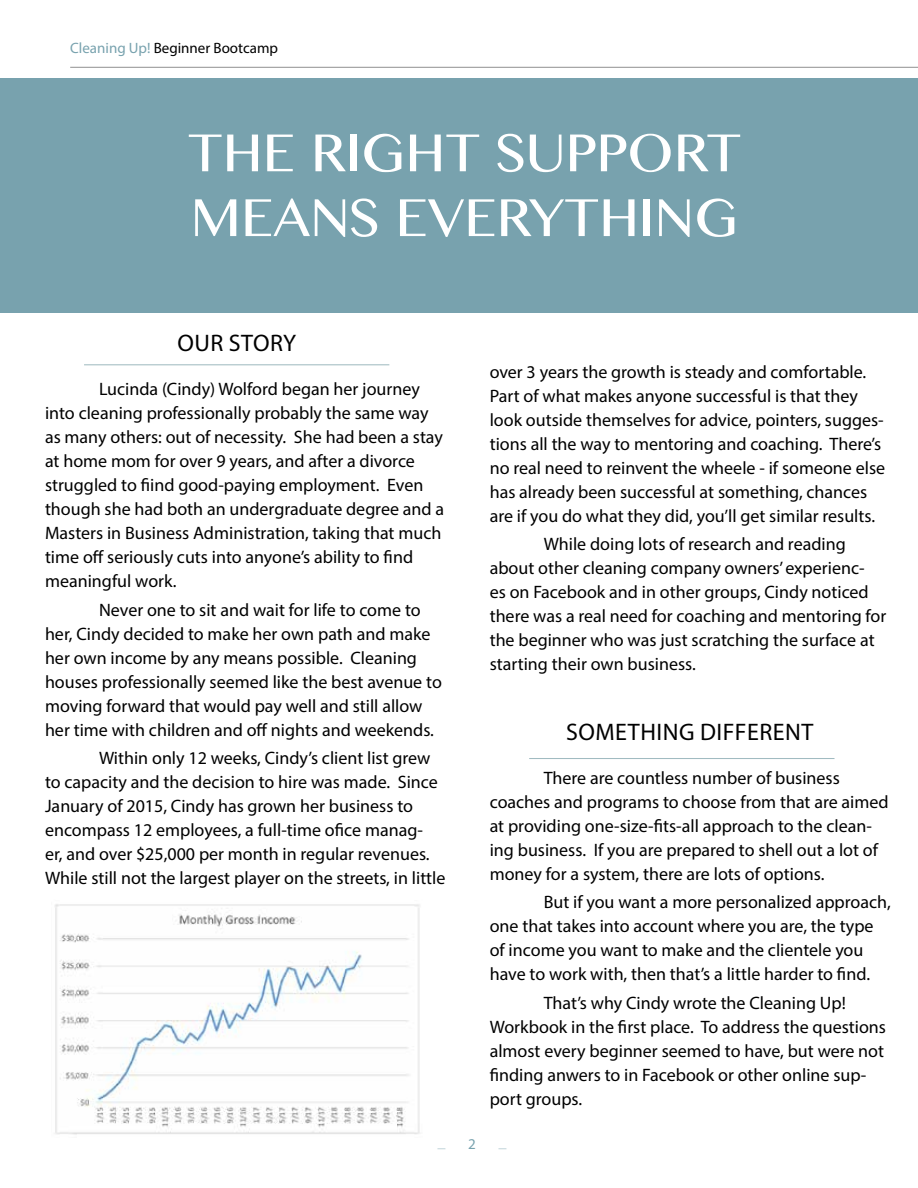
<style>
.page{position:relative;width:918px;height:1188px;background:#fff}
.page>*{position:absolute;margin:0;border:0;box-sizing:border-box;transform-origin:0 0}
.t1{font:54px/64.8px "Myanmar MN";color:#fff}
.t2{font:24px "Myriad Pro";letter-spacing:.02em;color:#000}
.t3{font:18px/24px "Myriad Pro";color:#000}
.t4{font:15px "Myriad Pro";color:#000}
.t5{font:15px "Myriad Pro";color:#78a2ae}
.s1{color:#78a2ae}
</style>
<div class="page">
<hr style="left:70px;top:67px;width:848px;height:1px;background:#000">
<div style="left:0;top:78px;width:918px;height:235px;background:#78a2ae"></div>
<hr style="left:529px;top:758px;width:306px;height:1px;background:#296572">
<hr style="left:84px;top:364px;width:305px;height:1px;background:#296572">
<img style="left:55px;top:904px;width:365px;height:231px">
<p class="t4" style="left:70px;top:39px;width:209px"><span class="s1">Cleaning Up!</span> Beginner Bootcamp</p>
<h1 class="t1" style="left:188px;top:120px;width:555px">THE RIGHT SUPPORT<br>MEANS EVERYTHING</h1>
<h2 class="t2" style="left:177px;top:329px;width:120px">OUR STORY</h2>
<p class="t3" style="left:45px;top:377px;width:401px;text-indent:54px">Lucinda (Cindy) Wolford began her journey into cleaning professionally probably the same way as many others: out of necessity. She had been a stay at home mom for over 9 years, and after a divorce struggled to fiind good-paying employment. Even though she had both an undergraduate degree and a Masters in Business Administration, taking that much time off seriously cuts into anyone’s ability to find meaningful work.</p>
<p class="t3" style="left:45px;top:597px;width:398px;text-indent:54px">Never one to sit and wait for life to come to her, Cindy decided to make her own path and make her own income by any means possible. Cleaning houses professionally seemed like the best avenue to moving forward that would pay well and still allow her time with children and off nights and weekends.</p>
<p class="t3" style="left:45px;top:746px;width:402px;text-indent:54px">Within only 12 weeks, Cindy’s client list grew to capacity and the decision to hire was made. Since January of 2015, Cindy has grown her business to encompass 12 employees, a full-time ofice manag-<br>er, and over $25,000 per month in regular revenues.<br>While still not the largest player on the streets, in little</p>
<p class="t3" style="left:490px;top:359px;width:397px">over 3 years the growth is steady and comfortable.<br>Part of what makes anyone successful is that they look outside themselves for advice, pointers, sugges&shy;tions all the way to mentoring and coaching. There’s no real need to reinvent the wheele - if someone else has already been successful at something, chances are if you do what they did, you’ll get similar results.</p>
<p class="t3" style="left:490px;top:532px;width:398px;text-indent:54px">While doing lots of research and reading about other cleaning company owners’ experienc-<br>es on Facebook and in other groups, Cindy noticed there was a real need for coaching and mentoring for the beginner who was just scratching the surface at starting their own business.</p>
<p class="t5" style="left:468px;top:1135px;width:9px">2</p>
<h2 class="t2" style="left:566px;top:717px;width:249px">SOMETHING DIFFERENT</h2>
<p class="t3" style="left:490px;top:766px;width:400px;text-indent:54px">There are countless number of business coaches and programs to choose from that are aimed at providing one-size-fits-all approach to the clean&shy;ing business. If you are prepared to shell out a lot of money for a system, there are lots of options.</p>
<p class="t3" style="left:490px;top:890px;width:403px;text-indent:54px">But if you want a more personalized approach, one that takes into account where you are, the type of income you want to make and the clientele you have to work with, then that’s a little harder to find.</p>
<p class="t3" style="left:490px;top:991px;width:398px;text-indent:54px">That’s why Cindy wrote the Cleaning Up!<br>Workbook in the first place. To address the questions almost every beginner seemed to have, but were not finding anwers to in Facebook or other online sup&shy;port groups.</p>
</div>
